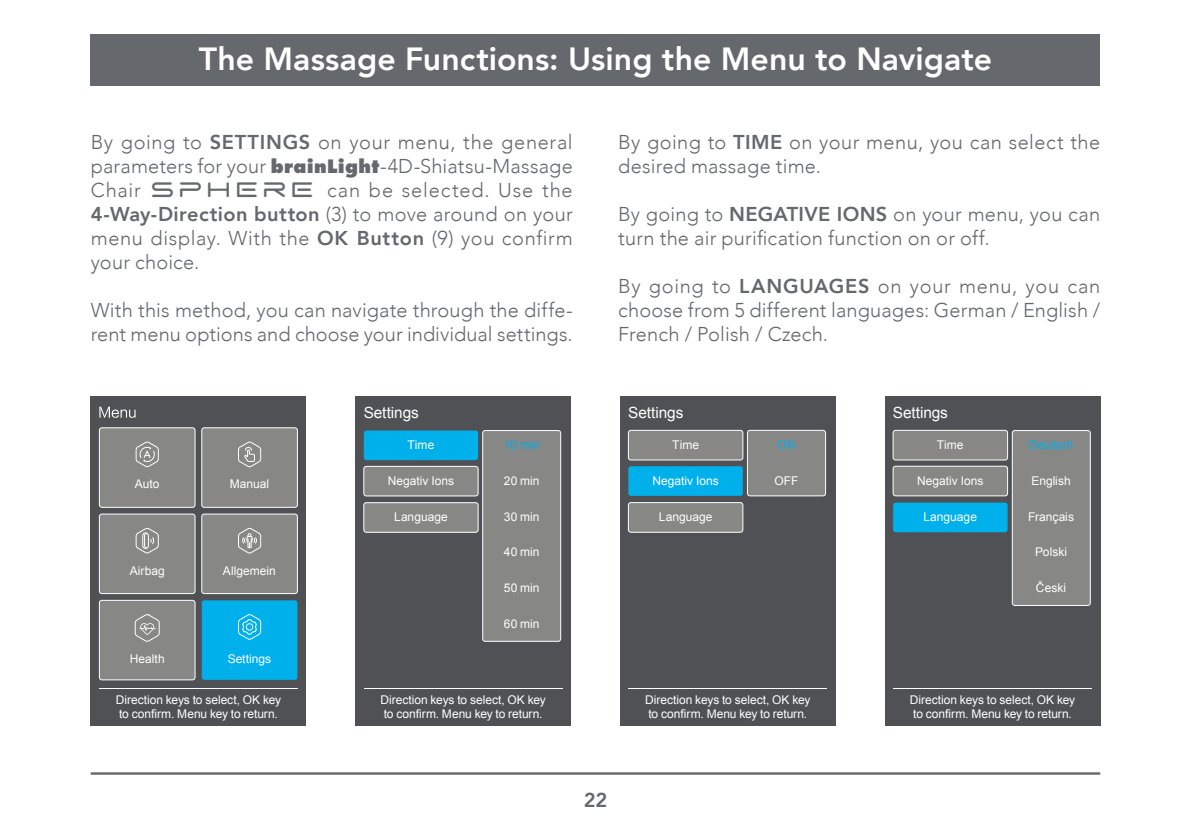
<style>
.page{position:relative;width:1191px;height:840px;background:#fff}
.page>*{position:absolute;margin:0;border:0;box-sizing:border-box;transform-origin:0 0}
.t1{font:800 32px "Avenir";color:#fff}
.t2{font:300 20px/24px "Avenir";letter-spacing:.01em;color:#65686c}
.t3{font:800 20px "Avenir";color:#65686c}
.t4{font:15.4px "Arial";letter-spacing:-.005em;color:#fff}
.t5{font:12px/14px "Arial";color:#fff}
.t6{font:12px "Arial";color:#00b0eb}
.s1{font-weight:800}
.s2{font-family:"Futura";font-weight:800;font-size:18px}
.s3{font-family:"SPHEREFEZ";font-weight:400;font-size:24px}
</style>
<div class="page">
<div style="left:91px;top:396px;width:215px;height:329px;background:#4f5154"></div>
<hr style="left:99px;top:687px;width:199px;height:1px;background:#fff">
<svg style="left:99px;top:406px;width:37px;height:11px"></svg>
<div style="left:99px;top:427px;width:96px;height:80px;background:#878786;border:1px solid #fff;border-radius:3px"></div>
<div style="left:202px;top:427px;width:95px;height:80px;background:#878786;border-radius:3px"></div>
<div style="left:201px;top:427px;width:97px;height:80px;border:1px solid #fff;border-radius:3px"></div>
<svg style="left:135px;top:441px;width:24px;height:26px"></svg>
<svg style="left:238px;top:441px;width:23px;height:26px"></svg>
<div style="left:99px;top:513px;width:96px;height:80px;background:#878786;border-radius:3px"></div>
<div style="left:99px;top:513px;width:96px;height:80px;border:1px solid #fff;border-radius:3px"></div>
<svg style="left:135px;top:527px;width:24px;height:26px"></svg>
<div style="left:202px;top:513px;width:95px;height:80px;background:#878786;border-radius:3px"></div>
<div style="left:201px;top:513px;width:97px;height:80px;border:1px solid #fff;border-radius:3px"></div>
<svg style="left:238px;top:527px;width:23px;height:26px"></svg>
<div style="left:202px;top:600px;width:95px;height:79px;background:#00b0eb;border-radius:3px"></div>
<svg style="left:238px;top:614px;width:24px;height:26px"></svg>
<div style="left:99px;top:600px;width:96px;height:79px;background:#878786;border-radius:3px"></div>
<div style="left:99px;top:599px;width:96px;height:80px;border:1px solid #fff;border-radius:3px"></div>
<svg style="left:134px;top:614px;width:26px;height:28px"></svg>
<div style="left:620px;top:396px;width:216px;height:329px;background:#4f5154"></div>
<hr style="left:628px;top:687px;width:199px;height:1px;background:#fff">
<div style="left:628px;top:430px;width:115px;height:29px;background:#878786;border-radius:3px"></div>
<div style="left:628px;top:430px;width:115px;height:30px;border:1px solid #fff;border-radius:3px"></div>
<div style="left:628px;top:466px;width:115px;height:29px;background:#00b0eb;border-radius:3px"></div>
<div style="left:628px;top:502px;width:115px;height:30px;background:#878786;border-radius:3px"></div>
<div style="left:628px;top:502px;width:115px;height:30px;border:1px solid #fff;border-radius:3px"></div>
<div style="left:747px;top:430px;width:78px;height:65px;background:#878786;border-radius:3px"></div>
<div style="left:747px;top:430px;width:79px;height:66px;border:1px solid #fff;border-radius:3px"></div>
<div style="left:884px;top:396px;width:216px;height:329px;background:#4f5154"></div>
<hr style="left:893px;top:687px;width:199px;height:1px;background:#fff">
<div style="left:893px;top:430px;width:114px;height:29px;background:#878786;border-radius:3px"></div>
<div style="left:892px;top:430px;width:116px;height:30px;border:1px solid #fff;border-radius:3px"></div>
<div style="left:893px;top:466px;width:114px;height:29px;background:#878786;border-radius:3px"></div>
<div style="left:892px;top:465px;width:116px;height:31px;border:1px solid #fff;border-radius:3px"></div>
<div style="left:893px;top:502px;width:114px;height:30px;background:#00b0eb;border-radius:3px"></div>
<div style="left:355px;top:396px;width:216px;height:329px;background:#4f5154"></div>
<hr style="left:364px;top:687px;width:198px;height:1px;background:#fff">
<div style="left:364px;top:430px;width:114px;height:30px;background:#00b0eb;border-radius:3px"></div>
<div style="left:364px;top:466px;width:114px;height:29px;background:#878786;border-radius:3px"></div>
<div style="left:363px;top:466px;width:115px;height:30px;border:1px solid #fff;border-radius:3px"></div>
<div style="left:364px;top:502px;width:114px;height:30px;background:#878786;border-radius:3px"></div>
<div style="left:363px;top:502px;width:115px;height:30px;border:1px solid #fff;border-radius:3px"></div>
<div style="left:483px;top:430px;width:78px;height:211px;background:#878786;border-radius:3px"></div>
<div style="left:482px;top:430px;width:79px;height:211px;border:1px solid #fff;border-radius:3px"></div>
<div style="left:1012px;top:430px;width:78px;height:175px;background:#878786;border-radius:3px"></div>
<div style="left:1012px;top:430px;width:78px;height:175px;border:1px solid #fff;border-radius:3px"></div>
<div style="left:91px;top:34px;width:1009px;height:51px;background:#65686c"></div>
<hr style="left:91px;top:771px;width:1009px;height:3px;background:#65686c">
<h1 class="t1" style="left:199px;top:34px;width:794px">The Massage Functions: Using the Menu to Navigate</h1>
<p class="t2" style="left:91px;top:130px;width:483px;text-align:justify">By going to <span class="s1">SETTINGS</span> on your menu, the general parameters for your <span class="s2">brainLight</span>-4D-Shiatsu-Massage Chair <span class="s3">SPHERE</span> can be selected. Use the <span class="s1">4-Way-Direction button</span> (3) to move around on your menu display. With the <span class="s1">OK Button</span> (9) you confirm your choice.</p>
<p class="t2" style="left:91px;top:298px;width:483px">With this method, you can navigate through the diffe&shy;rent menu options and choose your individual settings.</p>
<p class="t2" style="left:618px;top:130px;width:483px">By going to <span class="s1">TIME</span> on your menu, you can select the desired massage time.</p>
<p class="t2" style="left:618px;top:202px;width:483px">By going to <span class="s1">NEGATIVE IONS</span> on your menu, you can turn the air purification function on or off.</p>
<p class="t2" style="left:618px;top:274px;width:483px;text-align:justify">By going to <span class="s1">LANGUAGES</span> on your menu, you can choose from 5 different languages: German / English / French / Polish / Czech.</p>
<p class="t5" style="left:135px;top:477px;width:26px">Auto</p>
<p class="t5" style="left:230px;top:477px;width:41px">Manual</p>
<p class="t5" style="left:130px;top:563px;width:36px">Airbag</p>
<p class="t5" style="left:223px;top:563px;width:54px">Allgemein</p>
<p class="t5" style="left:130px;top:651px;width:36px">Health</p>
<p class="t5" style="left:228px;top:651px;width:45px">Settings</p>
<p class="t4" style="left:364px;top:402px;width:57px">Settings</p>
<p class="t4" style="left:628px;top:402px;width:57px">Settings</p>
<p class="t4" style="left:893px;top:402px;width:57px">Settings</p>
<p class="t5" style="left:407px;top:438px;width:28px">Time</p>
<p class="t5" style="left:388px;top:473px;width:68px">Negativ Ions</p>
<p class="t5" style="left:394px;top:509px;width:55px">Language</p>
<p class="t6" style="left:504px;top:437px;width:37px">10 min</p>
<p class="t5" style="left:504px;top:473px;width:37px">20 min</p>
<p class="t5" style="left:504px;top:509px;width:37px">30 min</p>
<p class="t5" style="left:504px;top:545px;width:37px">40 min</p>
<p class="t5" style="left:504px;top:580px;width:37px">50 min</p>
<p class="t5" style="left:504px;top:616px;width:37px">60 min</p>
<p class="t5" style="left:672px;top:438px;width:28px">Time</p>
<p class="t5" style="left:652px;top:473px;width:68px">Negativ Ions</p>
<p class="t5" style="left:659px;top:509px;width:55px">Language</p>
<p class="t6" style="left:777px;top:437px;width:20px">ON</p>
<p class="t5" style="left:774px;top:473px;width:26px">OFF</p>
<p class="t5" style="left:937px;top:438px;width:28px">Time</p>
<p class="t5" style="left:917px;top:473px;width:68px">Negativ Ions</p>
<p class="t5" style="left:923px;top:509px;width:55px">Language</p>
<p class="t6" style="left:1029px;top:437px;width:46px">Deutsch</p>
<p class="t5" style="left:1031px;top:473px;width:41px">English</p>
<p class="t5" style="left:1028px;top:509px;width:47px">Français</p>
<p class="t5" style="left:1035px;top:545px;width:33px">Polski</p>
<p class="t5" style="left:1036px;top:580px;width:32px">Česki</p>
<p class="t5" style="left:116px;top:692px;width:167px">Direction keys to select, OK key to confirm. Menu key to return.</p>
<p class="t5" style="left:380px;top:692px;width:167px">Direction keys to select, OK key to confirm. Menu key to return.</p>
<p class="t5" style="left:645px;top:692px;width:167px">Direction keys to select, OK key to confirm. Menu key to return.</p>
<p class="t5" style="left:910px;top:692px;width:167px">Direction keys to select, OK key to confirm. Menu key to return.</p>
<p class="t3" style="left:584px;top:784px;width:25px">22</p>
</div>
